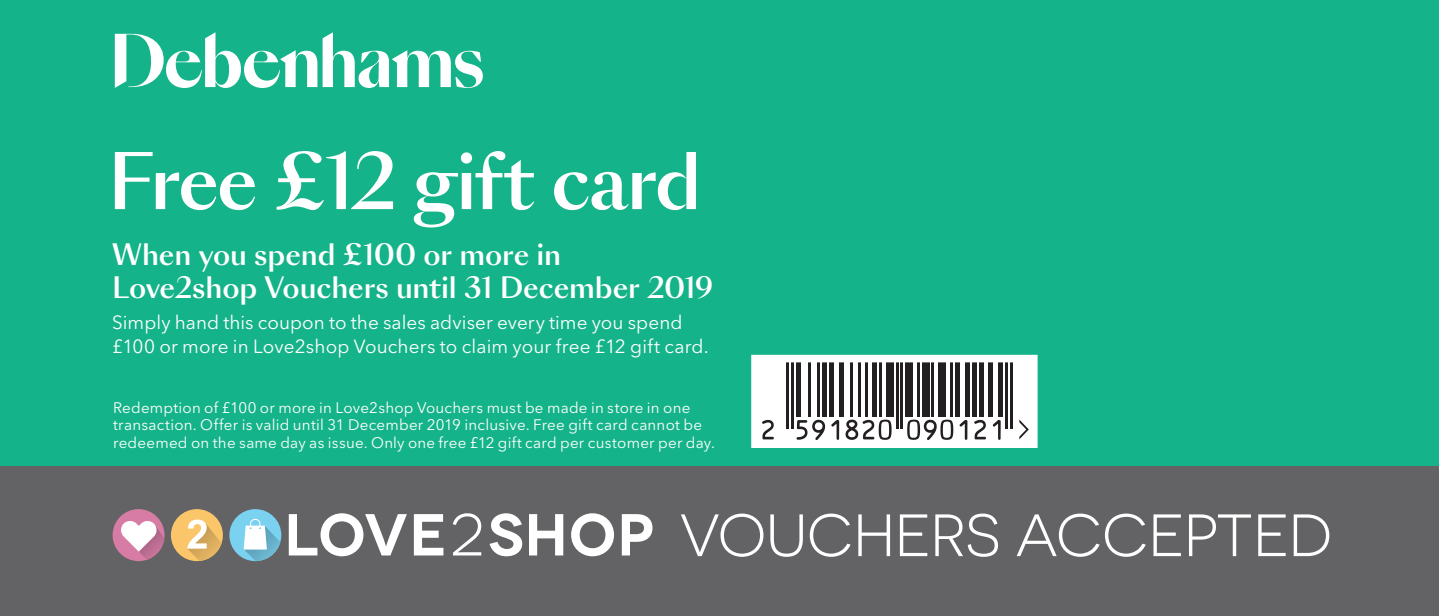
<style>
.page{position:relative;width:1439px;height:616px;background:#fff}
.page>*{position:absolute;margin:0;border:0;box-sizing:border-box;transform-origin:0 0}
.t1{font:500 79.8px "Debenhams Sang Bleu";letter-spacing:-.025em;color:#fff}
.t2{font:59.5px "Novecentosanswide";color:#fff}
.t3{font:500 30.45px/32.9px "Debenhams Sang Bleu";letter-spacing:-.005em;color:#fff}
.t4{font:18.9px/24.2px "Avenir Next LT Pro";letter-spacing:.005em;color:#fff}
.t5{font:15.05px/17.8px "Avenir Next LT Pro";letter-spacing:.015em;color:#fff}
</style>
<div class="page">
<div style="left:0;top:0;width:1439px;height:466px;background:#15b389"></div>
<div style="left:755px;top:358px;width:279px;height:86px;background:#fff"></div>
<svg style="left:1019px;top:419px;width:9px;height:19px"></svg>
<hr style="left:786px;top:358px;width:3px;height:70px;background:#231f20">
<hr style="left:791px;top:358px;width:2px;height:70px;background:#231f20">
<div style="left:796px;top:358px;width:5px;height:59px;background:#231f20"></div>
<hr style="left:808px;top:358px;width:2px;height:59px;background:#231f20">
<hr style="left:817px;top:358px;width:3px;height:59px;background:#231f20">
<div style="left:822px;top:358px;width:5px;height:59px;background:#231f20"></div>
<div style="left:829px;top:358px;width:5px;height:59px;background:#231f20"></div>
<div style="left:838px;top:358px;width:5px;height:59px;background:#231f20"></div>
<hr style="left:851px;top:358px;width:2px;height:59px;background:#231f20">
<hr style="left:858px;top:358px;width:2px;height:59px;background:#231f20">
<hr style="left:865px;top:358px;width:2px;height:59px;background:#231f20">
<div style="left:872px;top:358px;width:5px;height:59px;background:#231f20"></div>
<hr style="left:879px;top:358px;width:2px;height:59px;background:#231f20">
<div style="left:886px;top:358px;width:7px;height:59px;background:#231f20"></div>
<hr style="left:896px;top:358px;width:2px;height:70px;background:#231f20">
<hr style="left:900px;top:358px;width:3px;height:70px;background:#231f20">
<div style="left:905px;top:358px;width:7px;height:59px;background:#231f20"></div>
<hr style="left:917px;top:358px;width:2px;height:59px;background:#231f20">
<div style="left:922px;top:358px;width:7px;height:59px;background:#231f20"></div>
<hr style="left:931px;top:358px;width:3px;height:59px;background:#231f20">
<div style="left:938px;top:358px;width:7px;height:59px;background:#231f20"></div>
<hr style="left:950px;top:358px;width:3px;height:59px;background:#231f20">
<div style="left:955px;top:358px;width:5px;height:59px;background:#231f20"></div>
<div style="left:964px;top:358px;width:5px;height:59px;background:#231f20"></div>
<hr style="left:972px;top:358px;width:4px;height:59px;background:#231f20">
<div style="left:979px;top:358px;width:5px;height:59px;background:#231f20"></div>
<div style="left:988px;top:358px;width:5px;height:59px;background:#231f20"></div>
<div style="left:998px;top:358px;width:5px;height:59px;background:#231f20"></div>
<hr style="left:1005px;top:358px;width:2px;height:70px;background:#231f20">
<hr style="left:1010px;top:358px;width:2px;height:70px;background:#231f20">
<svg style="left:762px;top:419px;width:12px;height:19px"></svg>
<svg style="left:796px;top:419px;width:29px;height:19px"></svg>
<svg style="left:831px;top:420px;width:8px;height:18px"></svg>
<svg style="left:845px;top:419px;width:46px;height:19px"></svg>
<svg style="left:907px;top:419px;width:46px;height:19px"></svg>
<svg style="left:959px;top:420px;width:8px;height:18px"></svg>
<svg style="left:974px;top:419px;width:12px;height:19px"></svg>
<svg style="left:993px;top:420px;width:7px;height:18px"></svg>
<div style="left:751px;top:354px;width:286px;height:93px;border:8px solid #fff"></div>
<svg style="left:115px;top:32px;width:368px;height:56px"></svg>
<hr style="left:1px;top:0;width:38px;height:1px;background:#000">
<hr style="left:1112px;top:0;width:38px;height:1px;background:#000">
<div style="left:0;top:466px;width:1439px;height:149px;background:#636366"></div>
<svg style="left:289px;top:513px;width:118px;height:43px"></svg>
<svg style="left:414px;top:514px;width:29px;height:41px"></svg>
<svg style="left:453px;top:513px;width:28px;height:42px"></svg>
<svg style="left:489px;top:513px;width:33px;height:43px"></svg>
<svg style="left:529px;top:514px;width:34px;height:41px"></svg>
<svg style="left:571px;top:513px;width:43px;height:43px"></svg>
<svg style="left:622px;top:514px;width:30px;height:41px"></svg>
<div style="left:113px;top:508px;width:51px;height:52px;background:#d67ca5;border-radius:50%"></div>
<img style="left:139px;top:524px;width:25px;height:35px">
<svg style="left:121px;top:521px;width:36px;height:30px"></svg>
<div style="left:171px;top:508px;width:52px;height:52px;background:#fbc56a;border-radius:50%"></div>
<img style="left:187px;top:523px;width:35px;height:37px">
<svg style="left:187px;top:519px;width:20px;height:29px"></svg>
<div style="left:229px;top:508px;width:52px;height:52px;background:#7ad2f0;border-radius:50%"></div>
<img style="left:244px;top:525px;width:36px;height:35px">
<svg style="left:244px;top:518px;width:23px;height:31px"></svg>
<h1 class="t1" style="left:108px;top:135px;width:595px">Free £12 gift card</h1>
<h3 class="t3" style="left:112px;top:238px;width:602px">When you spend £100 or more in<br>Love2shop Vouchers until 31 December 2019</h3>
<p class="t4" style="left:112px;top:310px;width:598px">Simply hand this coupon to the sales adviser every time you spend £100 or more in Love2shop Vouchers to claim your free £12 gift card.</p>
<p class="t5" style="left:113px;top:398px;width:603px">Redemption of £100 or more in Love2shop Vouchers must be made in store in one transaction. Offer is valid until 31 December 2019 inclusive. Free gift card cannot be redeemed on the same day as issue. Only one free £12 gift card per customer per day.</p>
<h2 class="t2" style="left:680px;top:500px;width:653px">VOUCHERS ACCEPTED</h2>
</div>
